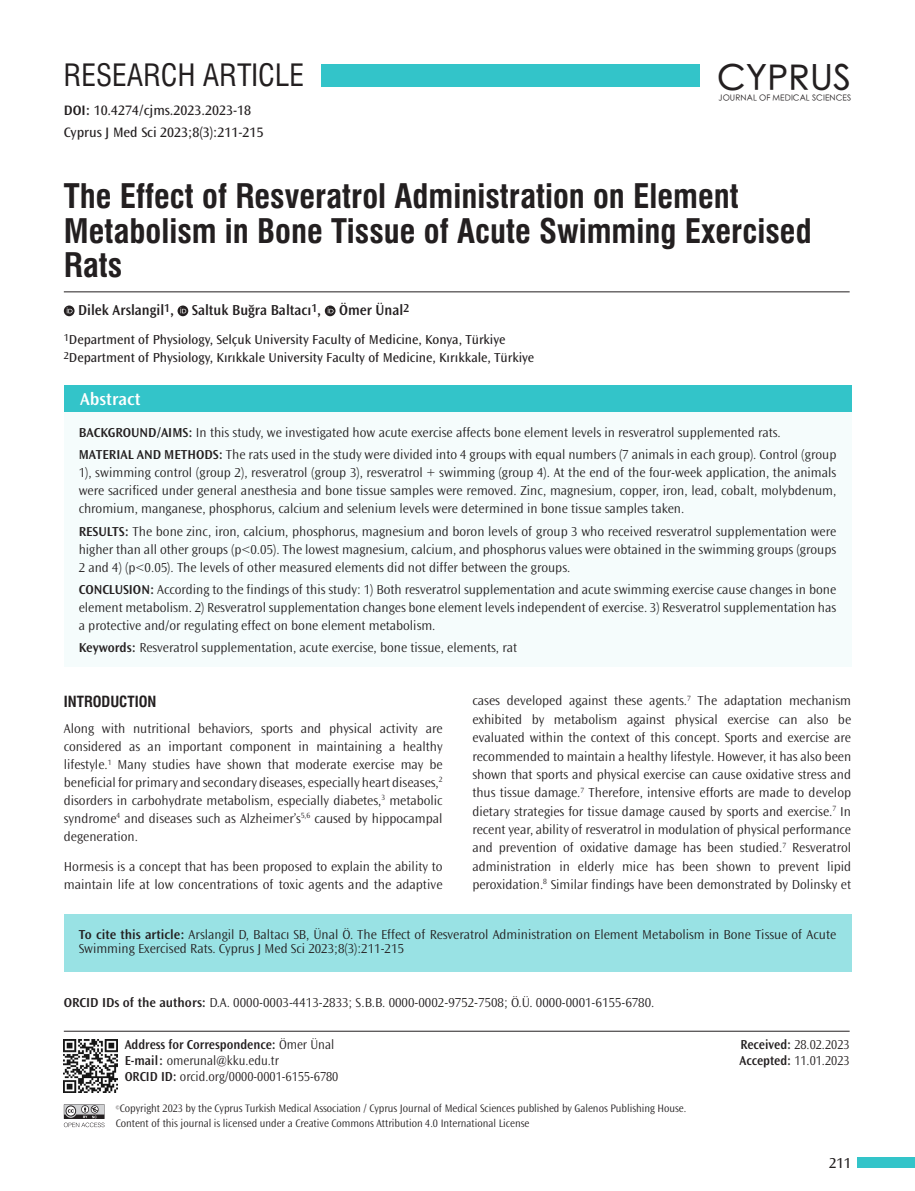
<style>
.page{position:relative;width:915px;height:1191px;background:#fff}
.page>*{position:absolute;margin:0;border:0;box-sizing:border-box;transform-origin:0 0}
.t1{font:500 35.1px "ST Heiti SC";letter-spacing:.01em;color:#231f20}
.BASLIK{font:33px/34.5px "Swiss Condensed Bold Tr";color:#231f20}
.t2{font:30px "Swiss Condensed Tr";color:#231f20}
.t3{font:600 18px "Ocean Sans Std";color:#fff}
.YAZARLAR{font:600 15px "Ocean Sans Std";color:#231f20;scale:.96 1}
.ARA_BASLIK{font:15px "Swiss Condensed Bold Tr";color:#231f20}
.t4{font:15px "Ocean Sans Std";color:#231f20}
.KISA_AD{font:14.25px "Ocean Sans Std";color:#231f20}
.DOI{font:14.25px "Ocean Sans Std";color:#231f20}
.OZET{font:300 13.5px/18px "Ocean Sans Std";color:#231f20;text-align:justify}
.YAZI{font:300 13.5px/18.3px "Ocean Sans Std";color:#231f20;text-align:justify}
.CİTE_AS{font:300 13.5px/13.5px "Ocean Sans Std";color:#231f20}
.KURUM{font:13.5px "Ocean Sans Std";color:#231f20}
.YAZI-2{font:300 13.5px "Ocean Sans Std";color:#231f20;scale:.95 1}
.ORCID{font:300 13.5px "Ocean Sans Std";color:#231f20}
.t5{font:600 13.5px "Ocean Sans Std";color:#231f20;scale:.95 1}
.t6{font:300 11.25px/15px "Ocean Sans Std";color:#231f20;scale:.95 1}
.t7{font:300 8.25px "ST Heiti SC";letter-spacing:.01em;color:#231f20}
.t8{font:300 4.8px "Ocean Sans Std";color:#231f20;scale:.95 1}
.s1{font-weight:600}
.s2{font-weight:300}
</style>
<div class="page">
<div style="left:321px;top:64px;width:378px;height:22px;background:#33c4c9"></div>
<svg style="left:64px;top:1104px;width:40px;height:23px"></svg>
<div style="left:857px;top:1157px;width:57px;height:11px;background:#33c4c9"></div>
<img style="left:64px;top:1039px;width:53px;height:53px">
<svg style="left:64px;top:305px;width:10px;height:11px"></svg>
<svg style="left:67px;top:307px;width:5px;height:6px"></svg>
<svg style="left:177px;top:305px;width:11px;height:11px"></svg>
<svg style="left:180px;top:307px;width:6px;height:6px"></svg>
<svg style="left:325px;top:305px;width:10px;height:11px"></svg>
<svg style="left:327px;top:307px;width:6px;height:6px"></svg>
<hr style="left:64px;top:291px;width:785px;height:1px;background:#231f20">
<div style="left:64px;top:384px;width:786px;height:28px;background:#33c4c9"></div>
<hr style="left:64px;top:1030px;width:785px;height:1px;background:#231f20">
<div style="left:64px;top:412px;width:786px;height:255px;background:#f5fcfc"></div>
<div style="left:64px;top:914px;width:786px;height:58px;background:#99e2e4"></div>
<h3 class="t2" style="left:64px;top:57px;width:242px">RESEARCH ARTICLE</h3>
<h1 class="t1" style="left:717px;top:60px;width:135px">CYPRUS</h1>
<p class="t7" style="left:718px;top:91px;width:134px">JOURNAL OF MEDICAL SCIENCES</p>
<p class="DOI" style="left:64px;top:102px;width:189px"><span class="s1">DOI:</span> 10.4274/cjms.2023.2023-18</p>
<p class="KISA_AD" style="left:64px;top:124px;width:201px">Cyprus J Med Sci 2023;8(3):211-215</p>
<p class="BASLIK" style="left:64px;top:179px;width:749px">The Effect of Resveratrol Administration on Element<br>Metabolism in Bone Tissue of Acute Swimming Exercised<br>Rats</p>
<p class="YAZARLAR" style="left:78px;top:302px;width:346px">Dilek Arslangil<sup>1</sup>, Saltuk Buğra Baltacı<sup>1</sup>, Ömer Ünal<sup>2</sup></p>
<p class="KURUM" style="left:64px;top:331px;width:443px"><sup>1</sup>Department of Physiology, Selçuk University Faculty of Medicine, Konya, Türkiye</p>
<p class="KURUM" style="left:64px;top:349px;width:471px"><sup>2</sup>Department of Physiology, Kırıkkale University Faculty of Medicine, Kırıkkale, Türkiye</p>
<p class="t3" style="left:80px;top:389px;width:62px">Abstract</p>
<p class="OZET" style="left:79px;top:424px;width:703px"><span class="s1">BACKGROUND/AIMS:</span> In this study, we investigated how acute exercise affects bone element levels in resveratrol supplemented rats.</p>
<p class="OZET" style="left:79px;top:446px;width:758px"><span class="s1">MATERIAL AND METHODS:</span> The rats used in the study were divided into 4 groups with equal numbers (7 animals in each group). Control (group 1), swimming control (group 2), resveratrol (group 3), resveratrol + swimming (group 4). At the end of the four-week application, the animals were sacrificed under general anesthesia and bone tissue samples were removed. Zinc, magnesium, copper, iron, lead, cobalt, molybdenum, chromium, manganese, phosphorus, calcium and selenium levels were determined in bone tissue samples taken.</p>
<p class="OZET" style="left:79px;top:522px;width:758px"><span class="s1">RESULTS:</span> The bone zinc, iron, calcium, phosphorus, magnesium and boron levels of group 3 who received resveratrol supplementation were higher than all other groups (p&lt;0.05). The lowest magnesium, calcium, and phosphorus values were obtained in the swimming groups (groups 2 and 4) (p&lt;0.05). The levels of other measured elements did not differ between the groups.</p>
<p class="OZET" style="left:79px;top:580px;width:758px"><span class="s1">CONCLUSION:</span> According to the findings of this study: 1) Both resveratrol supplementation and acute swimming exercise cause changes in bone element metabolism. 2) Resveratrol supplementation changes bone element levels independent of exercise. 3) Resveratrol supplementation has a protective and/or regulating effect on bone element metabolism.</p>
<p class="OZET" style="left:79px;top:639px;width:440px"><span class="s1">Keywords:</span> Resveratrol supplementation, acute exercise, bone tissue, elements, rat</p>
<p class="ARA_BASLIK" style="left:64px;top:692px;width:94px">INTRODUCTION</p>
<p class="YAZI" style="left:64px;top:720px;width:380px;line-height:17.9px">Along with nutritional behaviors, sports and physical activity are considered as an important component in maintaining a healthy lifestyle.<sup>1</sup> Many studies have shown that moderate exercise may be beneficial for primary and secondary diseases, especially heart diseases,<sup>2 </sup>disorders in carbohydrate metabolism, especially diabetes,<sup>3</sup> metabolic syndrome<sup>4</sup> and diseases such as Alzheimer’s<sup>5,6</sup> caused by hippocampal degeneration.</p>
<p class="YAZI" style="left:64px;top:858px;width:380px;line-height:17.9px">Hormesis is a concept that has been proposed to explain the ability to maintain life at low concentrations of toxic agents and the adaptive</p>
<p class="YAZI" style="left:472px;top:692px;width:380px">cases developed against these agents.<sup>7</sup> The adaptation mechanism exhibited by metabolism against physical exercise can also be evaluated within the context of this concept. Sports and exercise are recommended to maintain a healthy lifestyle. However, it has also been shown that sports and physical exercise can cause oxidative stress and thus tissue damage.<sup>7</sup> Therefore, intensive efforts are made to develop dietary strategies for tissue damage caused by sports and exercise.<sup>7</sup> In recent year, ability of resveratrol in modulation of physical performance and prevention of oxidative damage has been studied.<sup>7</sup> Resveratrol administration in elderly mice has been shown to prevent lipid peroxidation.<sup>8</sup> Similar findings have been demonstrated by Dolinsky et</p>
<p class="CİTE_AS" style="left:79px;top:928px;width:758px"><span class="s1">To cite this article:</span> Arslangil D, Baltacı SB, Ünal Ö. The Effect of Resveratrol Administration on Element Metabolism in Bone Tissue of Acute<br>Swimming Exercised Rats. Cyprus J Med Sci 2023;8(3):211-215</p>
<p class="ORCID" style="left:64px;top:995px;width:592px"><span class="s1">ORCID IDs of the authors:</span> D.A. 0000-0003-4413-2833; S.B.B. 0000-0002-9752-7508; Ö.Ü. 0000-0001-6155-6780.</p>
<p class="t5" style="left:125px;top:1037px;width:222px">Address for Correspondence: <span class="s2">Ömer Ünal</span></p>
<p class="YAZI-2" style="left:125px;top:1053px;width:164px"><span class="s1">E-mail:</span> omerunal@kku.edu.tr</p>
<p class="YAZI-2" style="left:125px;top:1069px;width:226px"><span class="s1">ORCID ID:</span> orcid.org/0000-0001-6155-6780</p>
<p class="t6" style="left:116px;top:1101px;width:602px;text-indent:4px">Copyright 2023 by the Cyprus Turkish Medical Association / Cyprus Journal of Medical Sciences published by Galenos Publishing House.<br>Content of this journal is licensed under a Creative Commons Attribution 4.0 International License</p>
<p class="t8" style="left:116px;top:1105px;width:6px">©</p>
<p class="YAZI-2" style="left:740px;top:1037px;width:116px"><span class="s1">Received:</span> 28.02.2023</p>
<p class="YAZI-2" style="left:739px;top:1053px;width:117px"><span class="s1">Accepted:</span> 11.01.2023</p>
<p class="t4" style="left:828px;top:1154px;width:24px">211</p>
</div>
